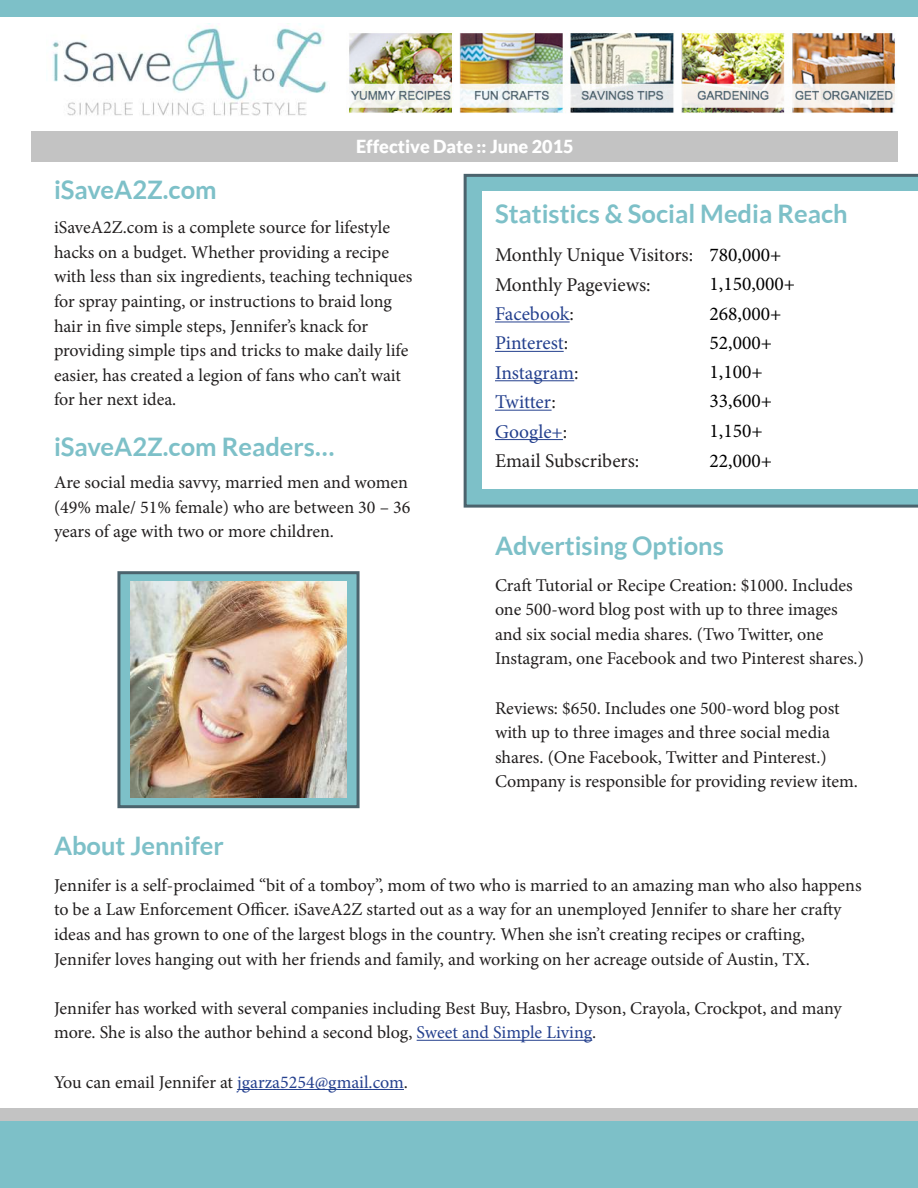
<style>
.page{position:relative;width:918px;height:1188px;background:#fff}
.page>*{position:absolute;margin:0;border:0;box-sizing:border-box;transform-origin:0 0}
.t1{font:700 25.5px "Lato";color:#7dc0c8}
.t2{font:19.5px/29.4px "Minion Pro";letter-spacing:-.005em;color:#221f1f}
.t3{font:19.5px/29.4px "Minion Pro";color:#000}
.t4{font:18px/24.6px "Minion Pro";letter-spacing:-.005em;color:#221f1f}
.t5{font:900 18px "Lato";color:#fff}
.s1{color:#24408e}
</style>
<div class="page">
<div style="left:119px;top:573px;width:239px;height:234px;background:#7dc0c8"></div>
<div style="left:117px;top:571px;width:243px;height:237px;border:3px solid #4b636d"></div>
<svg style="left:464px;top:174px;width:454px;height:334px;background:#78b2bb"></svg>
<div style="left:482px;top:192px;width:436px;height:297px;background:#fff"></div>
<div style="left:31px;top:131px;width:866px;height:30px;background:#c3c3c3"></div>
<hr style="left:495px;top:321px;width:75px;height:1px;background:#24408e">
<hr style="left:495px;top:351px;width:69px;height:1px;background:#24408e">
<hr style="left:495px;top:380px;width:79px;height:1px;background:#24408e">
<hr style="left:495px;top:410px;width:57px;height:1px;background:#24408e">
<hr style="left:495px;top:439px;width:68px;height:1px;background:#24408e">
<hr style="left:417px;top:1040px;width:175px;height:1px;background:#24408e">
<hr style="left:237px;top:1089px;width:167px;height:1px;background:#24408e">
<div style="left:0;top:1109px;width:918px;height:79px;background:#c3c3c3"></div>
<div style="left:0;top:1122px;width:918px;height:66px;background:#7dc0c8"></div>
<img style="left:130px;top:582px;width:216px;height:216px">
<img style="left:52px;top:23px;width:276px;height:93px">
<img style="left:346px;top:32px;width:549px;height:81px">
<div style="left:0;top:0;width:918px;height:16px;background:#7dc0c8"></div>
<p class="t5" style="left:356px;top:137px;width:219px">Effective Date :: June 2015</p>
<h1 class="t1" style="left:54px;top:180px;width:164px">iSaveA2Z.com</h1>
<p class="t4" style="left:54px;top:217px;width:360px">iSaveA2Z.com is a complete source for lifestyle hacks on a budget. Whether providing a recipe with less than six ingredients, teaching techniques for spray painting, or instructions to braid long hair in five simple steps, Jennifer’s knack for providing simple tips and tricks to make daily life easier, has created a legion of fans who can’t wait for her next idea.</p>
<h1 class="t1" style="left:54px;top:437px;width:282px">iSaveA2Z.com Readers…</h1>
<p class="t4" style="left:54px;top:472px;width:358px">Are social media savvy, married men and women (49% male/ 51% female) who are between 30 – 36 years of age with two or more children.</p>
<h1 class="t1" style="left:495px;top:204px;width:354px">Statistics &amp; Social Media Reach</h1>
<p class="t2" style="left:495px;top:242px;width:200px">Monthly Unique Visitors:<br>Monthly Pageviews:<br><span class="s1">Facebook</span>:<br><span class="s1">Pinterest</span>:<br><span class="s1">Instagram</span>:<br><span class="s1">Twitter</span>:<br><span class="s1">Google+</span>:<br>Email Subscribers:</p>
<p class="t3" style="left:710px;top:241px;width:87px">780,000+<br>1,150,000+<br>268,000+<br>52,000+<br>1,100+<br>33,600+<br>1,150+<br>22,000+</p>
<h1 class="t1" style="left:495px;top:536px;width:230px">Advertising Options</h1>
<p class="t4" style="left:495px;top:574px;width:370px">Craft Tutorial or Recipe Creation: $1000. Includes one 500-word blog post with up to three images and six social media shares. (Two Twitter, one Instagram, one Facebook and two Pinterest shares.)</p>
<p class="t4" style="left:495px;top:697px;width:364px">Reviews: $650. Includes one 500-word blog post with up to three images and three social media shares. (One Facebook, Twitter and Pinterest.)<br>Company is responsible for providing review item.</p>
<h1 class="t1" style="left:54px;top:836px;width:171px">About Jennifer</h1>
<p class="t4" style="left:54px;top:874px;width:809px">Jennifer is a self-proclaimed “bit of a tomboy”, mom of two who is married to an amazing man who also happens to be a Law Enforcement Officer. iSaveA2Z started out as a way for an unemployed Jennifer to share her crafty ideas and has grown to one of the largest blogs in the country. When she isn’t creating recipes or crafting, Jennifer loves hanging out with her friends and family, and working on her acreage outside of Austin, TX.</p>
<p class="t4" style="left:54px;top:997px;width:789px">Jennifer has worked with several companies including Best Buy, Hasbro, Dyson, Crayola, Crockpot, and many more. She is also the author behind a second blog, <span class="s1">Sweet and Simple Living</span>.</p>
<p class="t4" style="left:54px;top:1071px;width:356px">You can email Jennifer at <span class="s1">jgarza5254@gmail.com</span>.</p>
</div>
